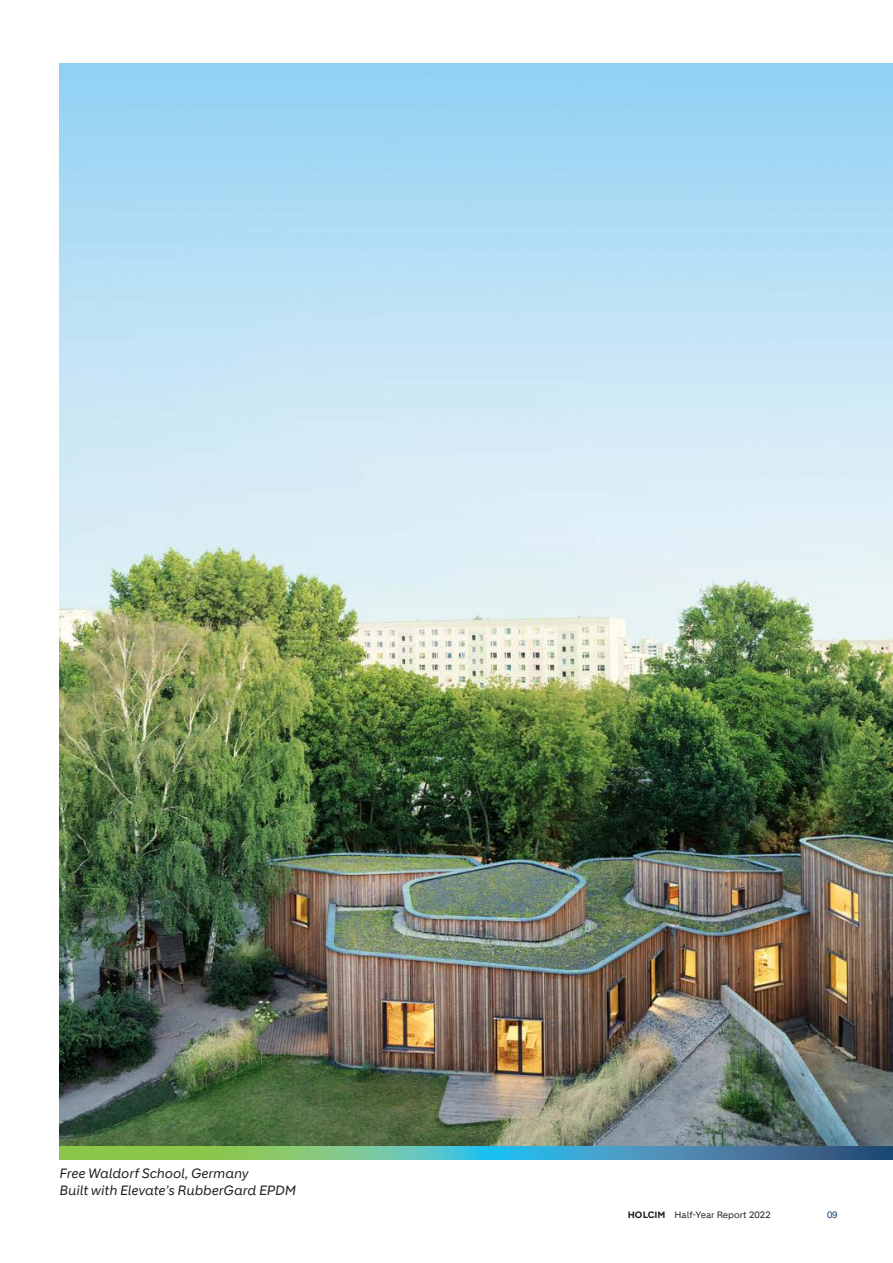
<style>
.page{position:relative;width:893px;height:1263px;background:#fff}
.page>*{position:absolute;margin:0;border:0;box-sizing:border-box;transform-origin:0 0}
.t1{font:italic 13.2px/16.5px "Holcim";letter-spacing:-.015em;color:#231f20}
.t2{font:9px "Holcim";color:#231f20}
.t3{font:9px "Holcim";color:#15456f}
.s1{font-weight:700}
</style>
<div class="page">
<img style="left:60px;top:64px;width:833px;height:1082px">
<svg style="left:60px;top:1146px;width:833px;height:13px;background:#5ca795"></svg>
<p class="t1" style="left:60px;top:1165px;width:238px">Free Waldorf School, Germany<br>Built with Elevate’s RubberGard EPDM</p>
<p class="t2" style="left:628px;top:1210px;width:145px"><span class="s1">HOLCIM</span> Half-Year Report 2022</p>
<p class="t3" style="left:827px;top:1210px;width:12px">09</p>
</div>
